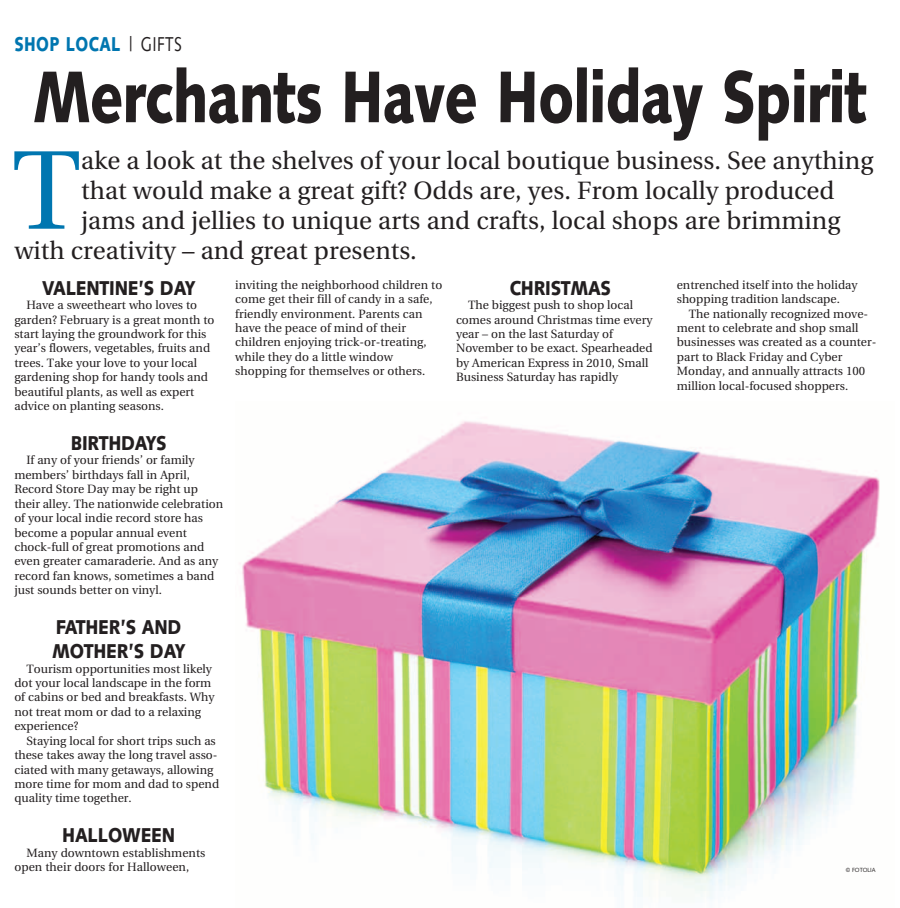
<style>
.page{position:relative;width:900px;height:908px;background:#fff}
.page>*{position:absolute;margin:0;border:0;box-sizing:border-box;transform-origin:0 0}
.DropCap2{font:111.7px "Utopia";color:#0076b0}
.Headline{font:900 73px "Syntax";letter-spacing:-.015em;color:#231f20;scale:.77 1}
.DropCap2-2{font:25px "Utopia";color:#231f20}
.Subhed{font:900 20px/24px "Syntax";letter-spacing:-.015em;color:#231f20;scale:.86 1}
.RHS{font:900 20px "Syntax";letter-spacing:.025em;color:#0076b0;scale:.77 1}
.BodyCopy2{font:12px/14.4px "Utopia";color:#231f20}
.Cutline{font:6px "Syntax";letter-spacing:-.01em;color:#231f20;scale:.95 1}
.s1{font-weight:400;color:#231f20}
</style>
<div class="page">
<img style="left:242px;top:421px;width:638px;height:479px">
<p class="RHS" style="left:14px;top:32px;width:219px">SHOP LOCAL <span class="s1">| GIFTS</span></p>
<p class="Headline" style="left:33px;top:54px;width:1086px">Merchants Have Holiday Spirit</p>
<p class="DropCap2" style="left:12px;top:129px;width:71px">T</p>
<p class="DropCap2-2" style="left:81px;top:146px;width:794px">ake a look at the shelves of your local boutique business. See anything</p>
<p class="DropCap2-2" style="left:81px;top:176px;width:755px">that would make a great gift? Odds are, yes. From locally produced</p>
<p class="DropCap2-2" style="left:81px;top:206px;width:761px">jams and jellies to unique arts and crafts, local shops are brimming</p>
<p class="DropCap2-2" style="left:14px;top:236px;width:404px">with creativity – and great presents.</p>
<p class="Subhed" style="left:42px;top:276px;width:179px">VALENTINE’S DAY</p>
<p class="BodyCopy2" style="left:14px;top:298px;width:202px;text-indent:12px">Have a sweetheart who loves to garden? February is a great month to start laying the groundwork for this year’s flowers, vegetables, fruits and trees. Take your love to your local gardening shop for handy tools and beautiful plants, as well as expert advice on planting seasons.</p>
<p class="Subhed" style="left:71px;top:431px;width:113px">BIRTHDAYS</p>
<p class="BodyCopy2" style="left:14px;top:453px;width:210px;text-indent:12px">If any of your friends’ or family members’ birthdays fall in April, Record Store Day may be right up their alley. The nationwide celebration of your local indie record store has become a popular annual event chock-full of great promotions and even greater camaraderie. And as any record fan knows, sometimes a band just sounds better on vinyl.</p>
<p class="Subhed" style="left:52px;top:615px;width:156px">FATHER’S AND<br>MOTHER’S DAY</p>
<p class="BodyCopy2" style="left:14px;top:661px;width:202px;text-indent:12px">Tourism opportunities most likely dot your local landscape in the form of cabins or bed and breakfasts. Why not treat mom or dad to a relaxing experience?</p>
<p class="BodyCopy2" style="left:14px;top:733px;width:206px;text-indent:12px">Staying local for short trips such as these takes away the long travel asso&shy;ciated with many getaways, allowing more time for mom and dad to spend quality time together.</p>
<p class="Subhed" style="left:62px;top:823px;width:133px">HALLOWEEN</p>
<p class="BodyCopy2" style="left:14px;top:845px;width:193px;text-indent:12px">Many downtown establishments open their doors for Halloween,</p>
<p class="BodyCopy2" style="left:235px;top:277px;width:209px">inviting the neighborhood children to come get their fill of candy in a safe, friendly environment. Parents can have the peace of mind of their children enjoying trick-or-treating, while they do a little window shopping for themselves or others.</p>
<p class="Subhed" style="left:510px;top:276px;width:119px">CHRISTMAS</p>
<p class="BodyCopy2" style="left:456px;top:298px;width:198px;text-indent:12px">The biggest push to shop local comes around Christmas time every year – on the last Saturday of<br>November to be exact. Spearheaded by American Express in 2010, Small<br>Business Saturday has rapidly</p>
<p class="BodyCopy2" style="left:677px;top:277px;width:182px">entrenched itself into the holiday shopping tradition landscape.</p>
<p class="BodyCopy2" style="left:677px;top:306px;width:201px;text-indent:12px">The nationally recognized move&shy;ment to celebrate and shop small businesses was created as a counter&shy;part to Black Friday and Cyber Monday, and annually attracts 100 million local-focused shoppers.</p>
<p class="Cutline" style="left:846px;top:866px;width:33px">© FOTOLIA</p>
</div>
